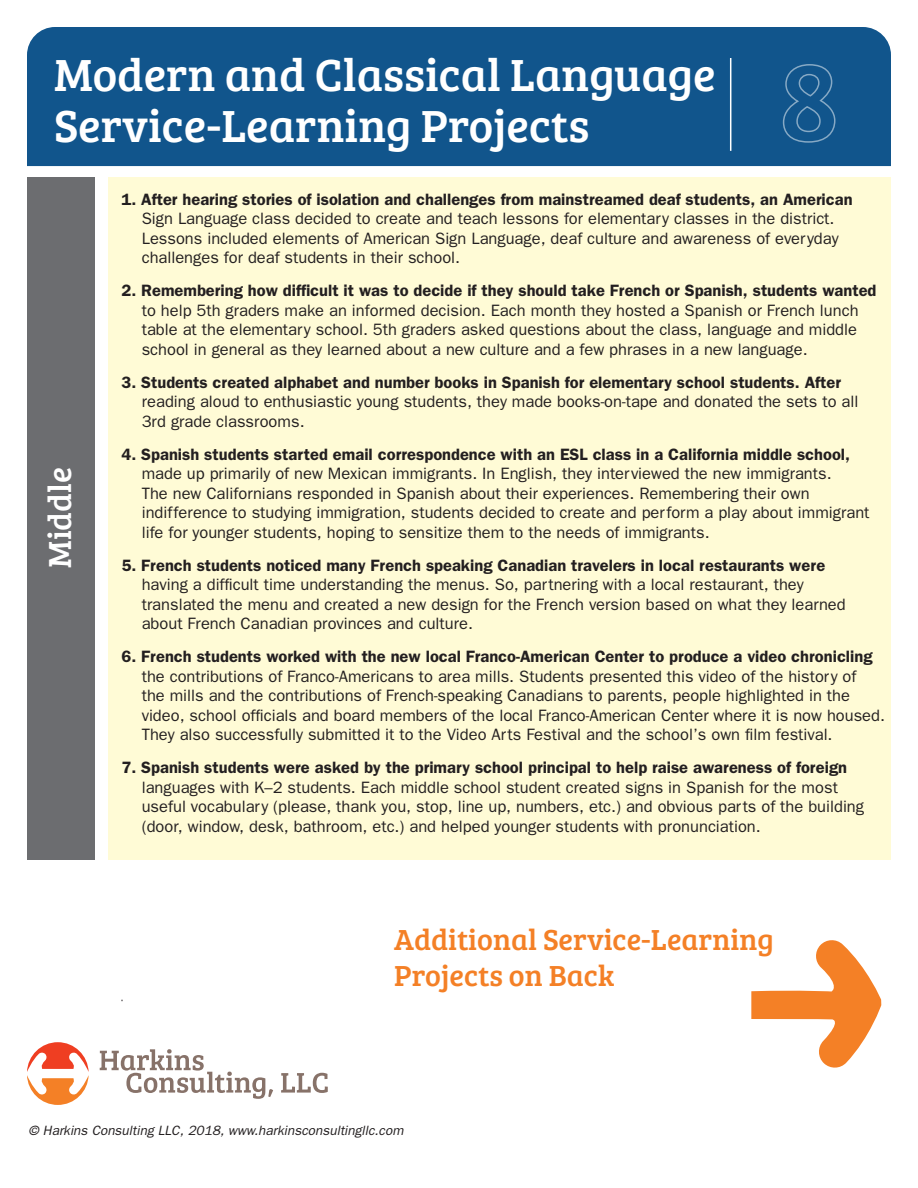
<style>
.page{position:relative;width:918px;height:1188px;background:#fff}
.page>*{position:absolute;margin:0;border:0;box-sizing:border-box;transform-origin:0 0}
.t1{font:46.5px "Bree Serif";color:#fff}
.t2{font:33px "Bree Serif";color:#fff}
.t3{font:30px/36px "Bree Serif";color:#f48026}
.Copy2{font:16.5px/19.5px "Franklin Gothic";color:#231f20}
.t4{font:italic 13.5px "Franklin Gothic";color:#231f20}
.s1{font-weight:600}
</style>
<div class="page">
<svg style="left:751px;top:940px;width:130px;height:128px"></svg>
<svg style="left:100px;top:1049px;width:173px;height:50px"></svg>
<svg style="left:281px;top:1073px;width:47px;height:20px"></svg>
<svg style="left:27px;top:1042px;width:62px;height:63px"></svg>
<div style="left:27px;top:177px;width:67px;height:683px;background:#6c6d70"></div>
<div style="left:108px;top:177px;width:783px;height:683px;background:#fffbd6"></div>
<div style="left:27px;top:27px;width:864px;height:139px;background:#11558c"></div>
<hr style="left:730px;top:58px;width:1px;height:93px;background:#fff">
<svg style="left:782px;top:63px;width:54px;height:80px;background:#205f93"></svg>
<p class="t1" style="left:54px;top:40px;width:663px">Modern and Classical Language</p>
<p class="t1" style="left:54px;top:91px;width:537px">Service-Learning Projects</p>
<p class="t2" style="left:36px;top:568px;width:102px;rotate:-90deg">Middle</p>
<p class="Copy2" style="left:142px;top:189px;width:712px;text-indent:-20px"><span class="s1">1. After hearing stories of isolation and challenges from mainstreamed deaf students, an American </span>Sign Language class decided to create and teach lessons for elementary classes in the district.<br>Lessons included elements of American Sign Language, deaf culture and awareness of everyday challenges for deaf students in their school.</p>
<p class="Copy2" style="left:142px;top:281px;width:736px;text-indent:-20px"><span class="s1">2. Remembering how difficult it was to decide if they should take French or Spanish, students wanted </span>to help 5th graders make an informed decision. Each month they hosted a Spanish or French lunch table at the elementary school. 5th graders asked questions about the class, language and middle school in general as they learned about a new culture and a few phrases in a new language.</p>
<p class="Copy2" style="left:142px;top:372px;width:718px;text-indent:-20px"><span class="s1">3. Students created alphabet and number books in Spanish for elementary school students. After </span>reading aloud to enthusiastic young students, they made books-on-tape and donated the sets to all<br>3rd grade classrooms.</p>
<p class="Copy2" style="left:142px;top:444px;width:729px;text-indent:-20px"><span class="s1">4. Spanish students started email correspondence with an ESL class in a California middle school, </span>made up primarily of new Mexican immigrants. In English, they interviewed the new immigrants.<br>The new Californians responded in Spanish about their experiences. Remembering their own indifference to studying immigration, students decided to create and perform a play about immigrant life for younger students, hoping to sensitize them to the needs of immigrants.</p>
<p class="Copy2" style="left:142px;top:555px;width:706px;text-indent:-20px"><span class="s1">5. French students noticed many French speaking Canadian travelers in local restaurants were </span>having a difficult time understanding the menus. So, partnering with a local restaurant, they translated the menu and created a new design for the French version based on what they learned about French Canadian provinces and culture.</p>
<p class="Copy2" style="left:142px;top:647px;width:745px;text-indent:-20px"><span class="s1">6. French students worked with the new local Franco-American Center to produce a video chronicling </span>the contributions of Franco-Americans to area mills. Students presented this video of the history of<br>the mills and the contributions of French-speaking Canadians to parents, people highlighted in the video, school officials and board members of the local Franco-American Center where it is now housed.<br>They also successfully submitted it to the Video Arts Festival and the school’s own film festival.</p>
<p class="Copy2" style="left:142px;top:758px;width:724px;text-indent:-20px"><span class="s1">7. Spanish students were asked by the primary school principal to help raise awareness of foreign </span>languages with K–2 students. Each middle school student created signs in Spanish for the most useful vocabulary (please, thank you, stop, line up, numbers, etc.) and obvious parts of the building (door, window, desk, bathroom, etc.) and helped younger students with pronunciation.</p>
<p class="t3" style="left:394px;top:920px;width:381px">Additional Service-Learning<br>Projects on Back</p>
<p class="t4" style="left:28px;top:1123px;width:376px">© Harkins Consulting LLC, 2018, www.harkinsconsultingllc.com</p>
</div>
